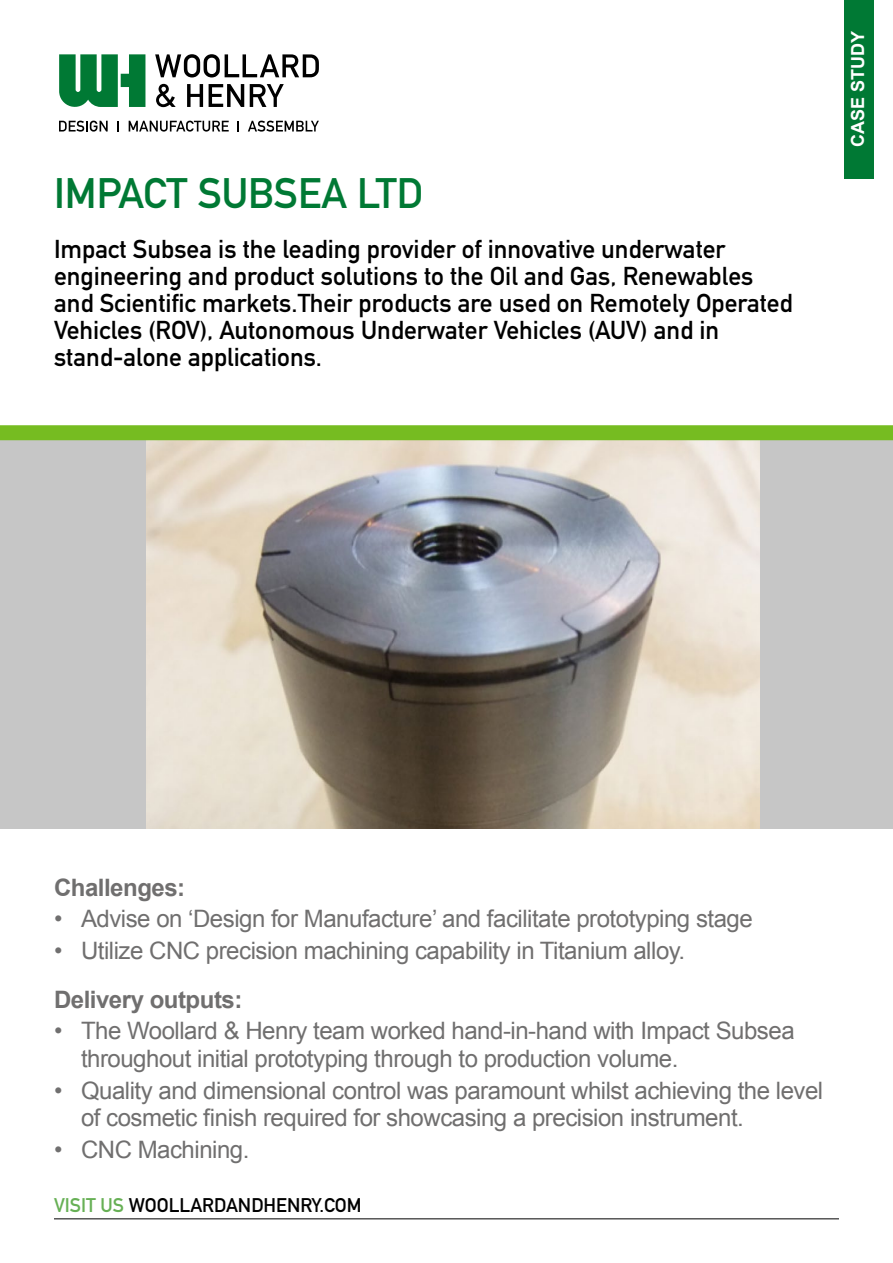
<style>
.page{position:relative;width:893px;height:1263px;background:#fff}
.page>*{position:absolute;margin:0;border:0;box-sizing:border-box;transform-origin:0 0}
.t1{font:700 42px "DIN Alternate";color:#007934}
.t2{font:700 25.5px/27px "DIN Alternate";color:#000}
.t3{font:24px/27.5px "Arial";letter-spacing:-.02em;color:#706f6f}
.t4{font:700 24px "Arial";letter-spacing:-.02em;color:#706f6f}
.t5{font:700 19.5px "DIN Alternate";color:#000}
.t6{font:700 18px "Arial";color:#fff}
.s1{color:#67b055}
</style>
<div class="page">
<div style="left:0;top:434px;width:893px;height:395px;background:#c6c6c6"></div>
<img style="left:147px;top:440px;width:612px;height:389px">
<div style="left:844px;top:0;width:30px;height:179px;background:#007934"></div>
<hr style="left:54px;top:1218px;width:785px;height:1px;background:#000">
<div style="left:0;top:425px;width:893px;height:15px;background:#76bc21"></div>
<svg style="left:59px;top:54px;width:86px;height:53px"></svg>
<svg style="left:155px;top:54px;width:164px;height:24px"></svg>
<svg style="left:156px;top:84px;width:20px;height:23px"></svg>
<svg style="left:187px;top:84px;width:16px;height:23px"></svg>
<svg style="left:209px;top:84px;width:35px;height:23px"></svg>
<svg style="left:250px;top:84px;width:34px;height:23px"></svg>
<svg style="left:59px;top:121px;width:49px;height:11px"></svg>
<svg style="left:129px;top:121px;width:100px;height:11px"></svg>
<svg style="left:248px;top:121px;width:71px;height:11px"></svg>
<h1 class="t1" style="left:54px;top:162px;width:371px">IMPACT SUBSEA LTD</h1>
<p class="t2" style="left:54px;top:234px;width:740px">Impact Subsea is the leading provider of innovative underwater engineering and product solutions to the Oil and Gas, Renewables and Scientific markets.Their products are used on Remotely Operated Vehicles (ROV), Autonomous Underwater Vehicles (AUV) and in stand-alone applications.</p>
<p class="t6" style="left:845px;top:147px;width:118px;rotate:-90deg">CASE STUDY</p>
<p class="t4" style="left:54px;top:870px;width:133px">Challenges:</p>
<p class="t3" style="left:54px;top:905px;width:700px">• Advise on ‘Design for Manufacture’ and facilitate prototyping stage</p>
<p class="t3" style="left:54px;top:937px;width:633px">• Utilize CNC precision machining capability in Titanium alloy.</p>
<p class="t4" style="left:54px;top:982px;width:190px">Delivery outputs:</p>
<p class="t3" style="left:81px;top:1017px;width:715px;text-indent:-27px">• The Woollard &amp; Henry team worked hand-in-hand with Impact Subsea throughout initial prototyping through to production volume.</p>
<p class="t3" style="left:81px;top:1077px;width:744px;text-indent:-27px">• Quality and dimensional control was paramount whilst achieving the level of cosmetic finish required for showcasing a precision instrument.</p>
<p class="t3" style="left:54px;top:1136px;width:197px">• CNC Machining.</p>
<p class="t5" style="left:54px;top:1191px;width:309px"><span class="s1">VISIT US</span> WOOLLARDANDHENRY.COM</p>
</div>
